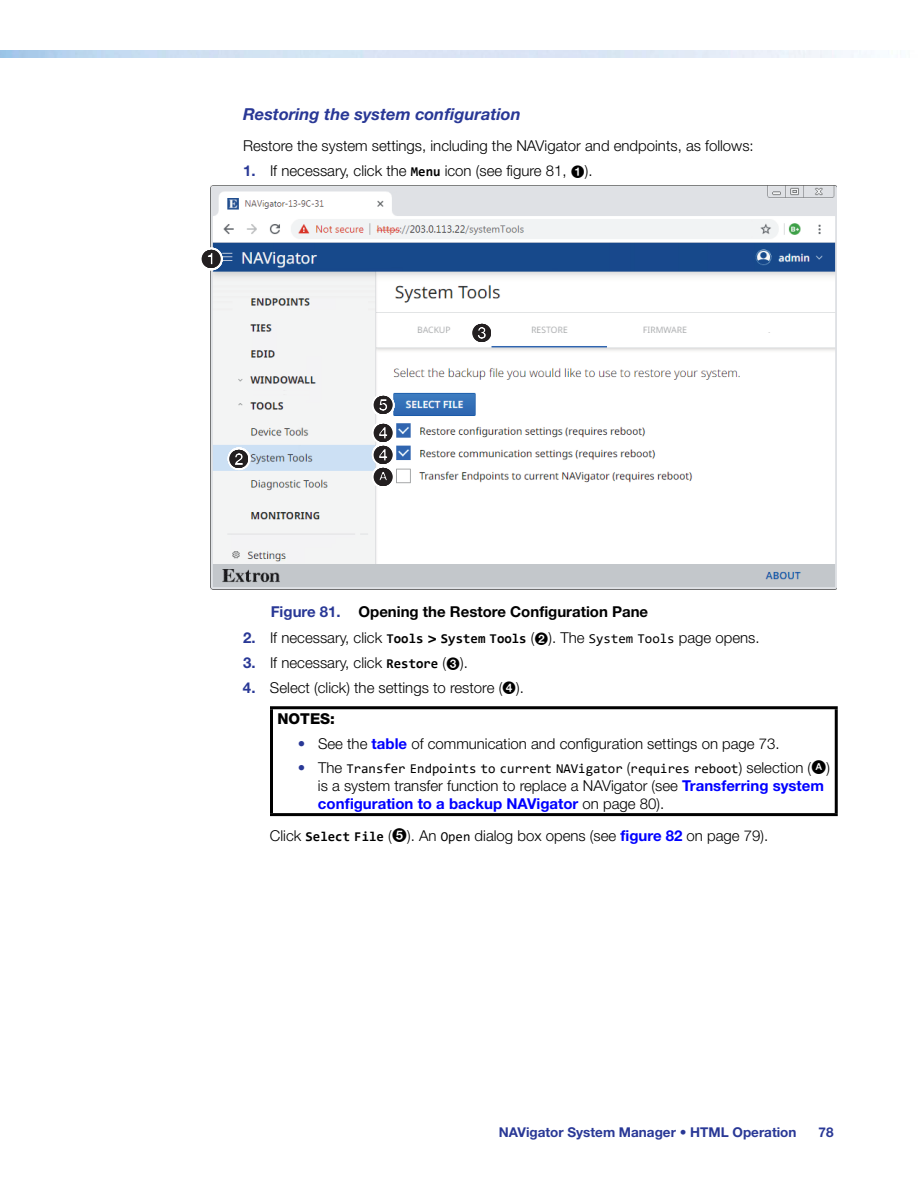
<style>
.page{position:relative;width:918px;height:1188px;background:#fff}
.page>*{position:absolute;margin:0;border:0;box-sizing:border-box;transform-origin:0 0}
.t1{font:italic 700 16.5px "Helvetica Neue LT Std";color:#293896}
.t2{font:300 15px/31.7px "Helvetica Neue LT Std";color:#000}
.t3{font:700 15px "Helvetica Neue LT Std";color:#000}
.t4{font:13.5px "Consolas";color:#000}
.t5{font:700 13.5px "Helvetica Neue LT Std";color:#293896}
.s1{font-weight:700;color:#293896}
.s2{font-family:"Consolas";font-weight:700;font-size:13.5px}
.s3{color:#293896}
.s4{font-weight:700}
.s5{font-family:"Consolas";font-weight:400;font-size:13.5px}
.s6{font-weight:800}
.s7{font-weight:700;color:#00f}
.s8{font-family:"Helvetica Neue LT Std";font-weight:700;font-size:15px;color:#293896}
.s9{font-family:"Helvetica Neue LT Std";font-weight:300;font-size:15px}
</style>
<div class="page">
<img style="left:211px;top:186px;width:626px;height:404px">
<hr style="left:270px;top:706px;width:568px;height:3px;background:#000">
<hr style="left:270px;top:709px;width:3px;height:104px;background:#000">
<hr style="left:835px;top:709px;width:3px;height:104px;background:#000">
<hr style="left:270px;top:813px;width:568px;height:3px;background:#000">
<svg style="left:374px;top:396px;width:18px;height:18px"></svg>
<svg style="left:230px;top:450px;width:18px;height:18px"></svg>
<svg style="left:210px;top:250px;width:10px;height:18px"></svg>
<svg style="left:473px;top:324px;width:18px;height:18px"></svg>
<svg style="left:374px;top:424px;width:18px;height:62px"></svg>
<p class="t1" style="left:243px;top:104px;width:279px">Restoring the system configuration</p>
<p class="t2" style="left:243px;top:130px;width:512px">Restore the system settings, including the NAVigator and endpoints, as follows:</p>
<p class="t2" style="left:243px;top:155px;width:351px"><span class="s1">1.</span> If necessary, click the <span class="s2">Menu</span> icon (see figure 81, ).</p>
<p class="t3" style="left:271px;top:603px;width:379px"><span class="s3">Figure 81.</span> Opening the Restore Configuration Pane</p>
<p class="t2" style="left:243px;top:622px;width:518px"><span class="s1">2.</span> If necessary, click <span class="s2">Tools</span> <span class="s4">&gt;</span> <span class="s2">System Tools</span> ( ). The <span class="s5">System Tools</span> page opens.</p>
<p class="t2" style="left:243px;top:647px;width:226px"><span class="s1">3.</span> If necessary, click <span class="s2">Restore</span> (✓).</p>
<p class="t2" style="left:278px;top:671px;width:248px;text-indent:-35px"><span class="s1">4.</span> Select (click) the settings to restore (✔).<br><span class="s6">NOTES:</span></p>
<p class="t2" style="left:298px;top:728px;width:484px"><span class="s1">•</span> See the <span class="s7">table</span> of communication and configuration settings on page 73.</p>
<p class="t4" style="left:298px;top:759px;width:534px"><span class="s8">•</span> <span class="s9">The</span> Transfer Endpoints to current NAVigator <span class="s9">(</span>requires reboot<span class="s9">) selection ( )</span></p>
<p class="t2" style="left:318px;top:776px;width:508px;line-height:18px">is a system transfer function to replace a NAVigator (see <span class="s7">Transferring system configuration to a backup NAVigator</span> on page 80).</p>
<p class="t2" style="left:270px;top:819px;width:500px">Click <span class="s2">Select File</span> ( ). An <span class="s5">Open</span> dialog box opens (see <span class="s7">figure 82</span> on page 79).</p>
<p class="t5" style="left:499px;top:1124px;width:299px">NAVigator System Manager • HTML Operation</p>
<p class="t5" style="left:819px;top:1124px;width:17px">78</p>
</div>
